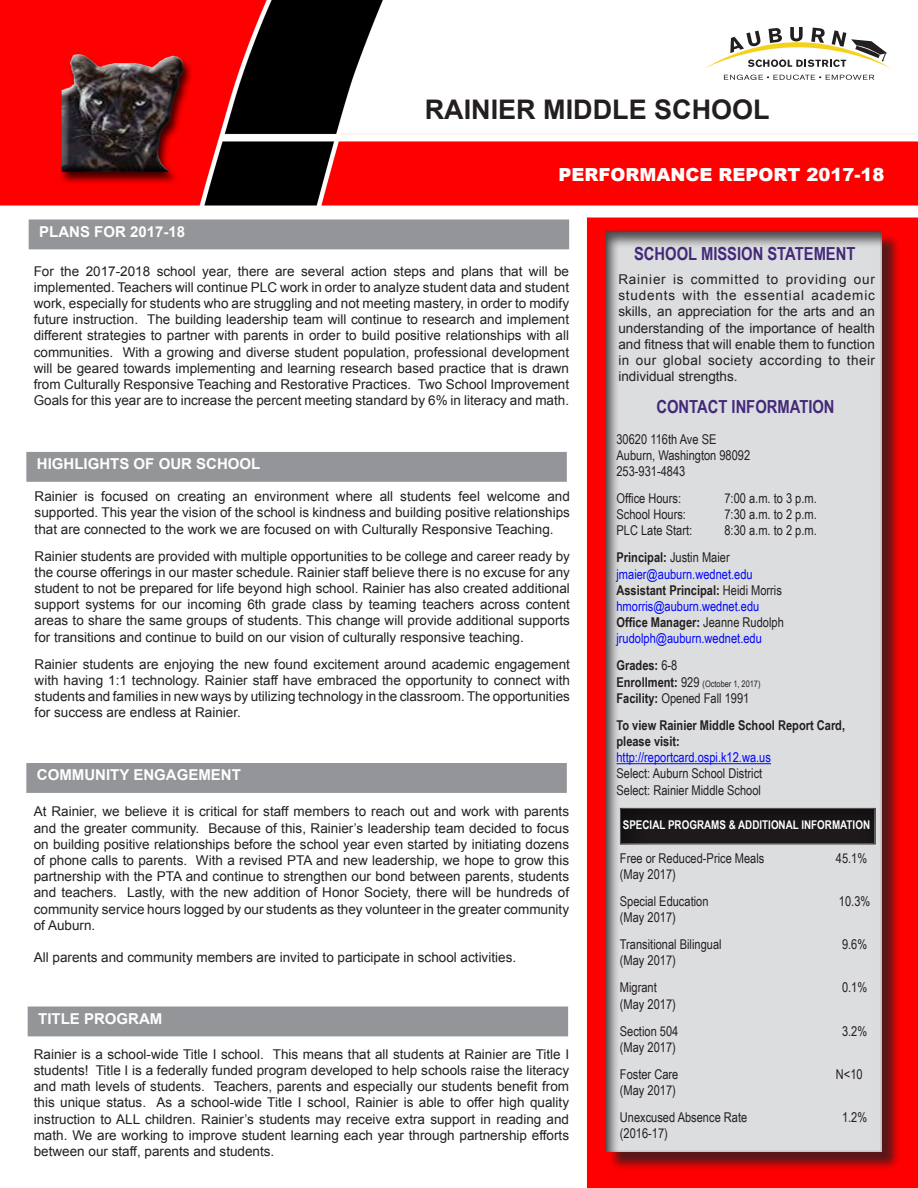
<style>
.page{position:relative;width:918px;height:1188px;background:#fff}
.page>*{position:absolute;margin:0;border:0;box-sizing:border-box;transform-origin:0 0}
.t1{font:700 27px "Arial";color:#231f20}
.t2{font:700 18px "Arial Narrow";color:#42297a}
.t3{font:900 18px "Arial";color:#fff}
.t4{font:700 15px "Arial";color:#fff}
.t5{font:13.5px/16.2px "Arial";color:#231f20;text-align:justify}
.t6{font:13.5px "Arial Narrow";color:#231f20}
.t7{font:700 13.5px/16.2px "Arial Narrow";color:#231f20}
.t8{font:13.5px "Arial Narrow";color:#0006fd}
.t9{font:700 12px "Arial Narrow";color:#fff}
.t10{font:9px "Arial Narrow";color:#231f20}
.s1{font-weight:700}
.s2{font-weight:400}
.s3{font-weight:700;font-size:13.5px}
.s4{font-size:13.5px}
</style>
<div class="page">
<img style="left:0;top:0;width:918px;height:1188px">
<svg style="left:724px;top:75px;width:150px;height:5px"></svg>
<svg style="left:704px;top:27px;width:187px;height:41px"></svg>
<div style="left:608px;top:233px;width:292px;height:937px;background:#231f20;opacity:.75"></div>
<div style="left:604px;top:230px;width:280px;height:924px;background:#231f20;opacity:.75"></div>
<hr style="left:616px;top:763px;width:155px;height:1px;background:#0006fd">
<div style="left:26px;top:452px;width:541px;height:30px;background:#939598;border:2px solid #939598"></div>
<div style="left:29px;top:219px;width:540px;height:30px;background:#939598;border:2px solid #939598"></div>
<div style="left:26px;top:763px;width:541px;height:30px;background:#939598"></div>
<div style="left:28px;top:1007px;width:540px;height:29px;background:#939598"></div>
<div style="left:618px;top:806px;width:259px;height:39px;background:#231f20;opacity:.75"></div>
<p class="t1" style="left:425px;top:91px;width:347px">RAINIER MIDDLE SCHOOL</p>
<p class="t4" style="left:39px;top:222px;width:147px">PLANS FOR 2017-18</p>
<p class="t3" style="left:559px;top:161px;width:327px">PERFORMANCE REPORT 2017-18</p>
<p class="t5" style="left:34px;top:263px;width:537px">For the 2017-2018 school year, there are several action steps and plans that will be implemented. Teachers will continue PLC work in order to analyze student data and student work, especially for students who are struggling and not meeting mastery, in order to modify future instruction. The building leadership team will continue to research and implement different strategies to partner with parents in order to build positive relationships with all communities. With a growing and diverse student population, professional development will be geared towards implementing and learning research based practice that is drawn from Culturally Responsive Teaching and Restorative Practices. Two School Improvement Goals for this year are to increase the percent meeting standard by 6% in literacy and math.</p>
<p class="t4" style="left:37px;top:454px;width:225px">HIGHLIGHTS OF OUR SCHOOL</p>
<p class="t5" style="left:35px;top:489px;width:537px">Rainier is focused on creating an environment where all students feel welcome and supported. This year the vision of the school is kindness and building positive relationships that are connected to the work we are focused on with Culturally Responsive Teaching.</p>
<p class="t5" style="left:35px;top:548px;width:537px">Rainier students are provided with multiple opportunities to be college and career ready by the course offerings in our master schedule. Rainier staff believe there is no excuse for any student to not be prepared for life beyond high school. Rainier has also created additional support systems for our incoming 6th grade class by teaming teachers across content areas to share the same groups of students. This change will provide additional supports for transitions and continue to build on our vision of culturally responsive teaching.</p>
<p class="t5" style="left:35px;top:656px;width:537px">Rainier students are enjoying the new found excitement around academic engagement with having 1:1 technology. Rainier staff have embraced the opportunity to connect with students and families in new ways by utilizing technology in the classroom. The opportunities for success are endless at Rainier.</p>
<p class="t4" style="left:37px;top:765px;width:205px">COMMUNITY ENGAGEMENT</p>
<p class="t5" style="left:34px;top:804px;width:537px">At Rainier, we believe it is critical for staff members to reach out and work with parents and the greater community. Because of this, Rainier’s leadership team decided to focus on building positive relationships before the school year even started by initiating dozens of phone calls to parents. With a revised PTA and new leadership, we hope to grow this partnership with the PTA and continue to strengthen our bond between parents, students and teachers. Lastly, with the new addition of Honor Society, there will be hundreds of community service hours logged by our students as they volunteer in the greater community of Auburn.</p>
<p class="t5" style="left:34px;top:949px;width:484px">All parents and community members are invited to participate in school activities.</p>
<p class="t4" style="left:38px;top:1009px;width:126px">TITLE PROGRAM</p>
<p class="t5" style="left:34px;top:1046px;width:537px">Rainier is a school-wide Title I school. This means that all students at Rainier are Title I students! Title I is a federally funded program developed to help schools raise the literacy and math levels of students. Teachers, parents and especially our students benefit from this unique status. As a school-wide Title I school, Rainier is able to offer high quality instruction to ALL children. Rainier’s students may receive extra support in reading and math. We are working to improve student learning each year through partnership efforts between our staff, parents and students.</p>
<p class="t2" style="left:634px;top:240px;width:223px">SCHOOL MISSION STATEMENT</p>
<p class="t5" style="left:618px;top:271px;width:258px">Rainier is committed to providing our students with the essential academic skills, an appreciation for the arts and an understanding of the importance of health and fitness that will enable them to function in our global society according to their individual strengths.</p>
<p class="t2" style="left:656px;top:393px;width:180px">CONTACT INFORMATION</p>
<p class="t6" style="left:616px;top:429px;width:101px">30620 116th Ave SE</p>
<p class="t6" style="left:616px;top:445px;width:135px">Auburn, Washington 98092</p>
<p class="t6" style="left:616px;top:461px;width:70px">253-931-4843</p>
<p class="t6" style="left:616px;top:488px;width:66px">Office Hours:</p>
<p class="t6" style="left:724px;top:488px;width:94px">7:00 a.m. to 3 p.m.</p>
<p class="t6" style="left:616px;top:505px;width:71px">School Hours:</p>
<p class="t6" style="left:724px;top:505px;width:94px">7:30 a.m. to 2 p.m.</p>
<p class="t6" style="left:616px;top:521px;width:77px">PLC Late Start:</p>
<p class="t6" style="left:724px;top:521px;width:94px">8:30 a.m. to 2 p.m.</p>
<p class="t6" style="left:616px;top:548px;width:115px"><span class="s1">Principal:</span> Justin Maier</p>
<p class="t8" style="left:616px;top:564px;width:138px">jmaier@auburn.wednet.edu</p>
<p class="t7" style="left:616px;top:581px;width:167px">Assistant Principal: <span class="s2">Heidi Morris</span></p>
<p class="t8" style="left:616px;top:596px;width:144px">hmorris@auburn.wednet.edu</p>
<p class="t7" style="left:616px;top:614px;width:169px">Office Manager: <span class="s2">Jeanne Rudolph</span></p>
<p class="t8" style="left:616px;top:629px;width:147px">jrudolph@auburn.wednet.edu</p>
<p class="t7" style="left:616px;top:657px;width:62px">Grades: <span class="s2">6-8</span></p>
<p class="t10" style="left:616px;top:677px;width:145px"><span class="s3">Enrollment:</span> <span class="s4">929</span> (October 1, 2017)</p>
<p class="t6" style="left:616px;top:688px;width:134px"><span class="s1">Facility:</span> Opened Fall 1991</p>
<p class="t7" style="left:616px;top:716px;width:230px">To view Rainier Middle School Report Card, please visit:</p>
<p class="t8" style="left:616px;top:748px;width:156px">http://reportcard.ospi.k12.wa.us</p>
<p class="t6" style="left:616px;top:764px;width:147px">Select: Auburn School District</p>
<p class="t6" style="left:616px;top:780px;width:146px">Select: Rainier Middle School</p>
<p class="t9" style="left:623px;top:815px;width:249px">SPECIAL PROGRAMS &amp; ADDITIONAL INFORMATION</p>
<p class="t6" style="left:620px;top:848px;width:146px">Free or Reduced-Price Meals</p>
<p class="t6" style="left:836px;top:848px;width:33px">45.1%</p>
<p class="t6" style="left:620px;top:864px;width:57px">(May 2017)</p>
<p class="t6" style="left:620px;top:891px;width:90px">Special Education</p>
<p class="t6" style="left:839px;top:891px;width:33px">10.3%</p>
<p class="t6" style="left:620px;top:908px;width:57px">(May 2017)</p>
<p class="t6" style="left:620px;top:935px;width:103px">Transitional Bilingual</p>
<p class="t6" style="left:842px;top:935px;width:27px">9.6%</p>
<p class="t6" style="left:620px;top:951px;width:57px">(May 2017)</p>
<p class="t6" style="left:620px;top:978px;width:38px">Migrant</p>
<p class="t6" style="left:842px;top:978px;width:27px">0.1%</p>
<p class="t6" style="left:620px;top:994px;width:57px">(May 2017)</p>
<p class="t6" style="left:620px;top:1021px;width:60px">Section 504</p>
<p class="t6" style="left:842px;top:1021px;width:27px">3.2%</p>
<p class="t6" style="left:620px;top:1037px;width:57px">(May 2017)</p>
<p class="t6" style="left:620px;top:1064px;width:60px">Foster Care</p>
<p class="t6" style="left:836px;top:1064px;width:28px">N&lt;10</p>
<p class="t6" style="left:620px;top:1080px;width:57px">(May 2017)</p>
<p class="t6" style="left:620px;top:1107px;width:129px">Unexcused Absence Rate</p>
<p class="t6" style="left:842px;top:1107px;width:27px">1.2%</p>
<p class="t6" style="left:620px;top:1124px;width:49px">(2016-17)</p>
</div>
